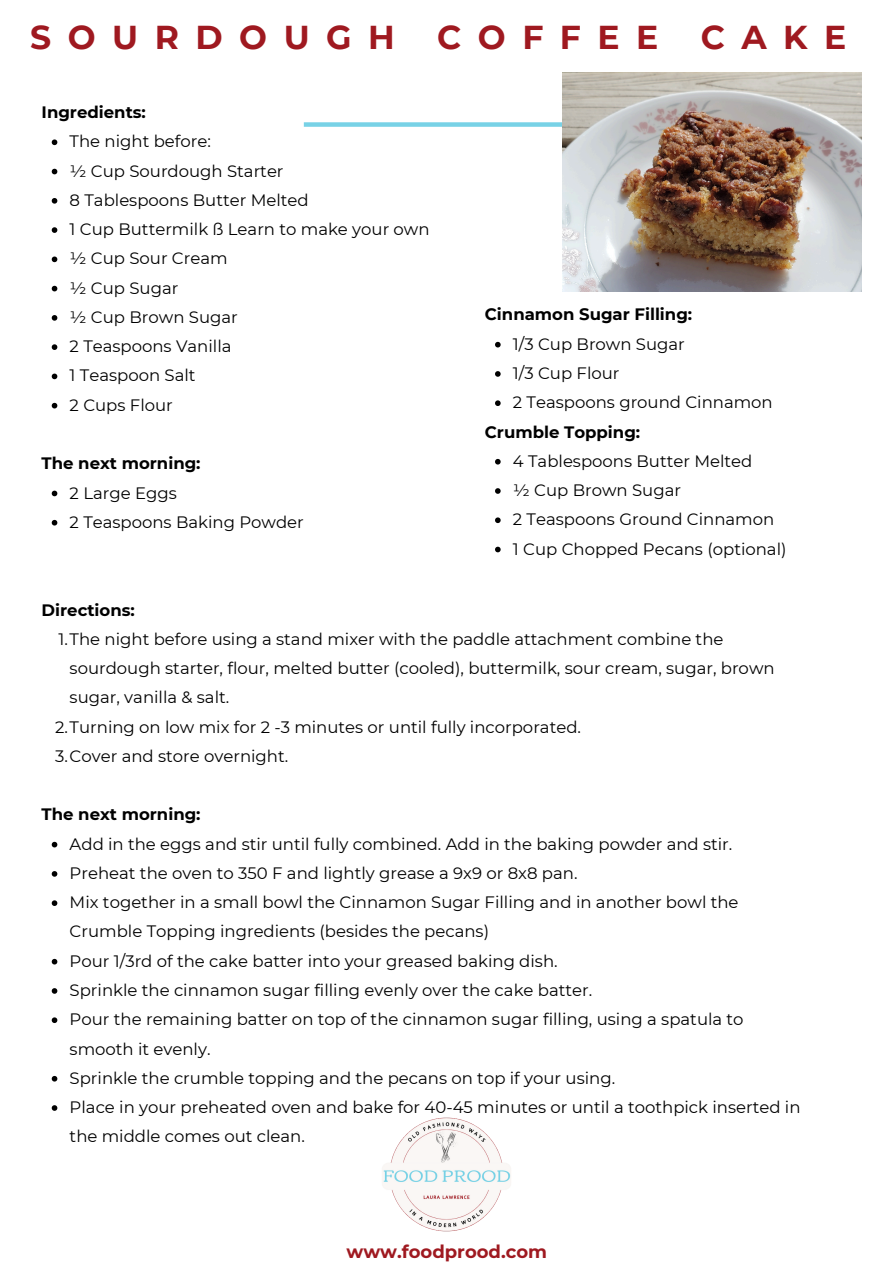
<style>
.page{position:relative;width:894px;height:1264px;background:#fff}
.page>*{position:absolute;margin:0;border:0;box-sizing:border-box;transform-origin:0 0}
.t1{font:700 33px "Montserrat";letter-spacing:.5em;color:#9f1920}
.t2{font:700 18px "Montserrat";color:#9f1920}
.t3{font:16.5px/29.2px "Montserrat";color:#000}
.t4{font:700 16.5px "Montserrat";color:#000}
</style>
<div class="page">
<svg style="left:52px;top:139px;width:5px;height:6px"></svg>
<svg style="left:52px;top:169px;width:5px;height:5px"></svg>
<svg style="left:52px;top:198px;width:5px;height:6px"></svg>
<svg style="left:52px;top:227px;width:5px;height:6px"></svg>
<svg style="left:52px;top:256px;width:5px;height:6px"></svg>
<svg style="left:52px;top:286px;width:5px;height:5px"></svg>
<svg style="left:52px;top:315px;width:5px;height:6px"></svg>
<svg style="left:52px;top:344px;width:5px;height:6px"></svg>
<svg style="left:52px;top:373px;width:5px;height:6px"></svg>
<svg style="left:52px;top:403px;width:5px;height:5px"></svg>
<svg style="left:52px;top:490px;width:5px;height:6px"></svg>
<svg style="left:52px;top:520px;width:5px;height:5px"></svg>
<svg style="left:52px;top:841px;width:5px;height:6px"></svg>
<svg style="left:52px;top:871px;width:5px;height:5px"></svg>
<svg style="left:52px;top:900px;width:5px;height:6px"></svg>
<svg style="left:52px;top:958px;width:5px;height:6px"></svg>
<svg style="left:52px;top:988px;width:5px;height:5px"></svg>
<svg style="left:52px;top:1017px;width:5px;height:6px"></svg>
<svg style="left:52px;top:1075px;width:5px;height:6px"></svg>
<svg style="left:52px;top:1105px;width:5px;height:5px"></svg>
<div style="left:304px;top:122px;width:285px;height:5px;background:#78d2e6"></div>
<img style="left:382px;top:1117px;width:129px;height:115px">
<img style="left:562px;top:73px;width:298px;height:218px">
<svg style="left:495px;top:342px;width:5px;height:5px"></svg>
<svg style="left:495px;top:371px;width:5px;height:6px"></svg>
<svg style="left:495px;top:400px;width:5px;height:6px"></svg>
<svg style="left:495px;top:459px;width:5px;height:5px"></svg>
<svg style="left:495px;top:488px;width:5px;height:6px"></svg>
<svg style="left:495px;top:517px;width:5px;height:6px"></svg>
<svg style="left:495px;top:546px;width:5px;height:6px"></svg>
<p class="t1" style="left:30px;top:17px;width:366px">SOURDOUGH</p>
<p class="t1" style="left:437px;top:17px;width:222px">COFFEE</p>
<p class="t1" style="left:700px;top:17px;width:147px">CAKE</p>
<h1 class="t4" style="left:42px;top:102px;width:106px">Ingredients:</h1>
<p class="t3" style="left:70px;top:127px;width:143px">The night before:</p>
<p class="t3" style="left:70px;top:156px;width:215px">½ Cup Sourdough Starter</p>
<p class="t3" style="left:70px;top:185px;width:240px">8 Tablespoons Butter Melted</p>
<p class="t3" style="left:70px;top:214px;width:361px">1 Cup Buttermilk ß Learn to make your own</p>
<p class="t3" style="left:70px;top:244px;width:159px">½ Cup Sour Cream</p>
<p class="t3" style="left:70px;top:273px;width:110px">½ Cup Sugar</p>
<p class="t3" style="left:70px;top:302px;width:169px">½ Cup Brown Sugar</p>
<p class="t3" style="left:70px;top:331px;width:163px">2 Teaspoons Vanilla</p>
<p class="t3" style="left:70px;top:361px;width:127px">1 Teaspoon Salt</p>
<p class="t3" style="left:70px;top:390px;width:105px">2 Cups Flour</p>
<p class="t4" style="left:42px;top:453px;width:160px">The next morning:</p>
<p class="t3" style="left:70px;top:478px;width:109px">2 Large Eggs</p>
<p class="t3" style="left:70px;top:507px;width:236px">2 Teaspoons Baking Powder</p>
<p class="t4" style="left:484px;top:304px;width:209px">Cinnamon Sugar Filling:</p>
<p class="t3" style="left:513px;top:329px;width:173px">1/3 Cup Brown Sugar</p>
<p class="t3" style="left:513px;top:358px;width:108px">1/3 Cup Flour</p>
<p class="t3" style="left:513px;top:388px;width:261px">2 Teaspoons ground Cinnamon</p>
<p class="t4" style="left:484px;top:421px;width:157px">Crumble Topping:</p>
<p class="t3" style="left:513px;top:446px;width:241px">4 Tablespoons Butter Melted</p>
<p class="t3" style="left:513px;top:475px;width:169px">½ Cup Brown Sugar</p>
<p class="t3" style="left:513px;top:505px;width:263px">2 Teaspoons Ground Cinnamon</p>
<p class="t3" style="left:513px;top:534px;width:275px">1 Cup Chopped Pecans (optional)</p>
<p class="t4" style="left:42px;top:599px;width:95px">Directions:</p>
<p class="t3" style="left:70px;top:624px;width:706px;text-indent:-11px">1.The night before using a stand mixer with the paddle attachment combine the sourdough starter, flour, melted butter (cooled), buttermilk, sour cream, sugar, brown sugar, vanilla &amp; salt.</p>
<h2 class="t3" style="left:55px;top:712px;width:527px">2.Turning on low mix for 2 -3 minutes or until fully incorporated.</h2>
<p class="t3" style="left:55px;top:741px;width:234px">3.Cover and store overnight.</p>
<p class="t4" style="left:42px;top:804px;width:160px">The next morning:</p>
<p class="t3" style="left:70px;top:829px;width:664px">Add in the eggs and stir until fully combined. Add in the baking powder and stir.</p>
<h2 class="t3" style="left:70px;top:858px;width:509px">Preheat the oven to 350 F and lightly grease a 9x9 or 8x8 pan.</h2>
<p class="t3" style="left:70px;top:887px;width:670px">Mix together in a small bowl the Cinnamon Sugar Filling and in another bowl the<br>Crumble Topping ingredients (besides the pecans)</p>
<p class="t3" style="left:70px;top:946px;width:489px">Pour 1/3rd of the cake batter into your greased baking dish.</p>
<p class="t3" style="left:70px;top:975px;width:524px">Sprinkle the cinnamon sugar filling evenly over the cake batter.</p>
<p class="t3" style="left:70px;top:1004px;width:675px">Pour the remaining batter on top of the cinnamon sugar filling, using a spatula to smooth it evenly.</p>
<p class="t3" style="left:70px;top:1063px;width:547px">Sprinkle the crumble topping and the pecans on top if your using.</p>
<p class="t3" style="left:70px;top:1092px;width:732px">Place in your preheated oven and bake for 40-45 minutes or until a toothpick inserted in the middle comes out clean.</p>
<p class="t2" style="left:346px;top:1240px;width:202px">www.foodprood.com</p>
</div>
